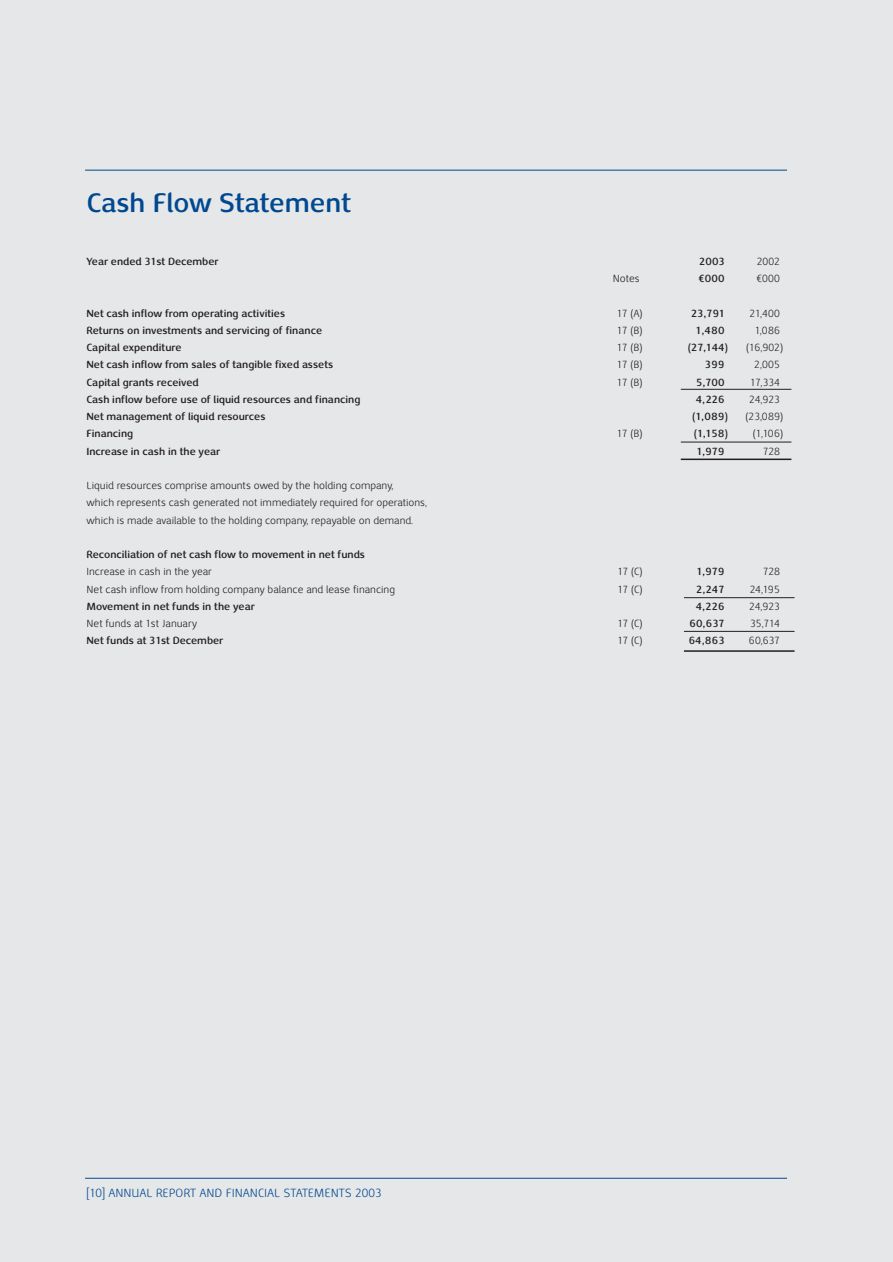
<style>
.page{position:relative;width:893px;height:1262px;background:#fff}
.page>*{position:absolute;margin:0;border:0;box-sizing:border-box;transform-origin:0 0}
.t1{font:700 27px "Nexus Sans";color:#004990}
.t2{font:12px "Nexus Sans";color:#004990}
.t3{font:700 10.5px/17.2px "Nexus Sans";color:#231f20}
.t4{font:10.5px/17.2px "Nexus Sans";color:#231f20}
</style>
<div class="page">
<div style="left:0;top:0;width:892px;height:1261px;background:#e6e7e8"></div>
<hr style="left:85px;top:170px;width:702px;height:1px;background:#004990">
<hr style="left:85px;top:1177px;width:702px;height:1px;background:#004990">
<hr style="left:684px;top:650px;width:110px;height:2px;background:#231f20">
<hr style="left:680px;top:458px;width:111px;height:2px;background:#231f20">
<hr style="left:680px;top:442px;width:111px;height:1px;background:#231f20">
<hr style="left:680px;top:389px;width:111px;height:1px;background:#231f20">
<hr style="left:684px;top:597px;width:110px;height:1px;background:#231f20">
<hr style="left:684px;top:631px;width:110px;height:1px;background:#231f20">
<h2 class="t1" style="left:87px;top:192px;width:266px">Cash Flow Statement</h2>
<p class="t3" style="left:87px;top:254px;width:133px">Year ended 31st December</p>
<p class="t3" style="left:698px;top:254px;width:28px">2003 €000</p>
<p class="t4" style="left:756px;top:254px;width:25px">2002</p>
<p class="t4" style="left:612px;top:271px;width:28px">Notes</p>
<p class="t4" style="left:756px;top:271px;width:25px">€000</p>
<p class="t3" style="left:87px;top:305px;width:200px">Net cash inflow from operating activities</p>
<p class="t4" style="left:617px;top:305px;width:27px">17 (A)</p>
<p class="t3" style="left:691px;top:305px;width:35px">23,791</p>
<p class="t4" style="left:749px;top:305px;width:32px">21,400</p>
<p class="t3" style="left:87px;top:323px;width:237px">Returns on investments and servicing of finance</p>
<p class="t4" style="left:617px;top:323px;width:27px">17 (B)</p>
<p class="t3" style="left:695px;top:323px;width:31px">1,480</p>
<p class="t4" style="left:754px;top:323px;width:27px">1,086</p>
<p class="t3" style="left:87px;top:340px;width:96px">Capital expenditure</p>
<p class="t4" style="left:617px;top:340px;width:27px">17 (B)</p>
<p class="t3" style="left:688px;top:340px;width:42px">(27,144)</p>
<p class="t4" style="left:746px;top:340px;width:39px">(16,902)</p>
<p class="t3" style="left:87px;top:357px;width:248px">Net cash inflow from sales of tangible fixed assets</p>
<p class="t4" style="left:617px;top:357px;width:27px">17 (B)</p>
<p class="t3" style="left:704px;top:357px;width:21px">399</p>
<p class="t4" style="left:754px;top:357px;width:27px">2,005</p>
<p class="t3" style="left:87px;top:374px;width:113px">Capital grants received</p>
<p class="t4" style="left:617px;top:374px;width:27px">17 (B)</p>
<p class="t3" style="left:696px;top:374px;width:30px">5,700</p>
<p class="t4" style="left:750px;top:374px;width:31px">17,334</p>
<p class="t3" style="left:87px;top:392px;width:275px">Cash inflow before use of liquid resources and financing</p>
<p class="t3" style="left:695px;top:392px;width:30px">4,226</p>
<p class="t4" style="left:749px;top:392px;width:32px">24,923</p>
<p class="t3" style="left:87px;top:409px;width:180px">Net management of liquid resources</p>
<p class="t3" style="left:692px;top:409px;width:37px">(1,089)</p>
<p class="t4" style="left:745px;top:409px;width:39px">(23,089)</p>
<p class="t3" style="left:87px;top:426px;width:48px">Financing</p>
<p class="t4" style="left:617px;top:426px;width:27px">17 (B)</p>
<p class="t3" style="left:693px;top:426px;width:36px">(1,158)</p>
<p class="t4" style="left:752px;top:426px;width:32px">(1,106)</p>
<p class="t3" style="left:87px;top:443px;width:135px">Increase in cash in the year</p>
<p class="t3" style="left:696px;top:443px;width:30px">1,979</p>
<p class="t4" style="left:762px;top:443px;width:19px">728</p>
<p class="t4" style="left:87px;top:478px;width:342px">Liquid resources comprise amounts owed by the holding company,<br>which represents cash generated not immediately required for operations, which is made available to the holding company, repayable on demand.</p>
<p class="t3" style="left:87px;top:547px;width:280px">Reconciliation of net cash flow to movement in net funds</p>
<p class="t4" style="left:87px;top:564px;width:127px">Increase in cash in the year</p>
<p class="t4" style="left:617px;top:564px;width:27px">17 (C)</p>
<p class="t3" style="left:696px;top:564px;width:30px">1,979</p>
<p class="t4" style="left:762px;top:564px;width:19px">728</p>
<p class="t4" style="left:87px;top:581px;width:310px">Net cash inflow from holding company balance and lease financing</p>
<p class="t4" style="left:617px;top:581px;width:27px">17 (C)</p>
<p class="t3" style="left:696px;top:581px;width:30px">2,247</p>
<p class="t4" style="left:749px;top:581px;width:32px">24,195</p>
<p class="t3" style="left:87px;top:599px;width:170px">Movement in net funds in the year</p>
<p class="t3" style="left:695px;top:599px;width:30px">4,226</p>
<p class="t4" style="left:749px;top:599px;width:32px">24,923</p>
<p class="t4" style="left:87px;top:616px;width:112px">Net funds at 1st January</p>
<p class="t3" style="left:87px;top:633px;width:138px">Net funds at 31st December</p>
<p class="t4" style="left:617px;top:616px;width:27px">17 (C)</p>
<p class="t4" style="left:617px;top:633px;width:27px">17 (C)</p>
<p class="t3" style="left:689px;top:616px;width:37px">60,637</p>
<p class="t4" style="left:750px;top:616px;width:32px">35,714</p>
<p class="t3" style="left:688px;top:633px;width:37px">64,863</p>
<p class="t4" style="left:748px;top:633px;width:33px">60,637</p>
<p class="t2" style="left:87px;top:1187px;width:296px">[10] ANNUAL REPORT AND FINANCIAL STATEMENTS 2003</p>
</div>
